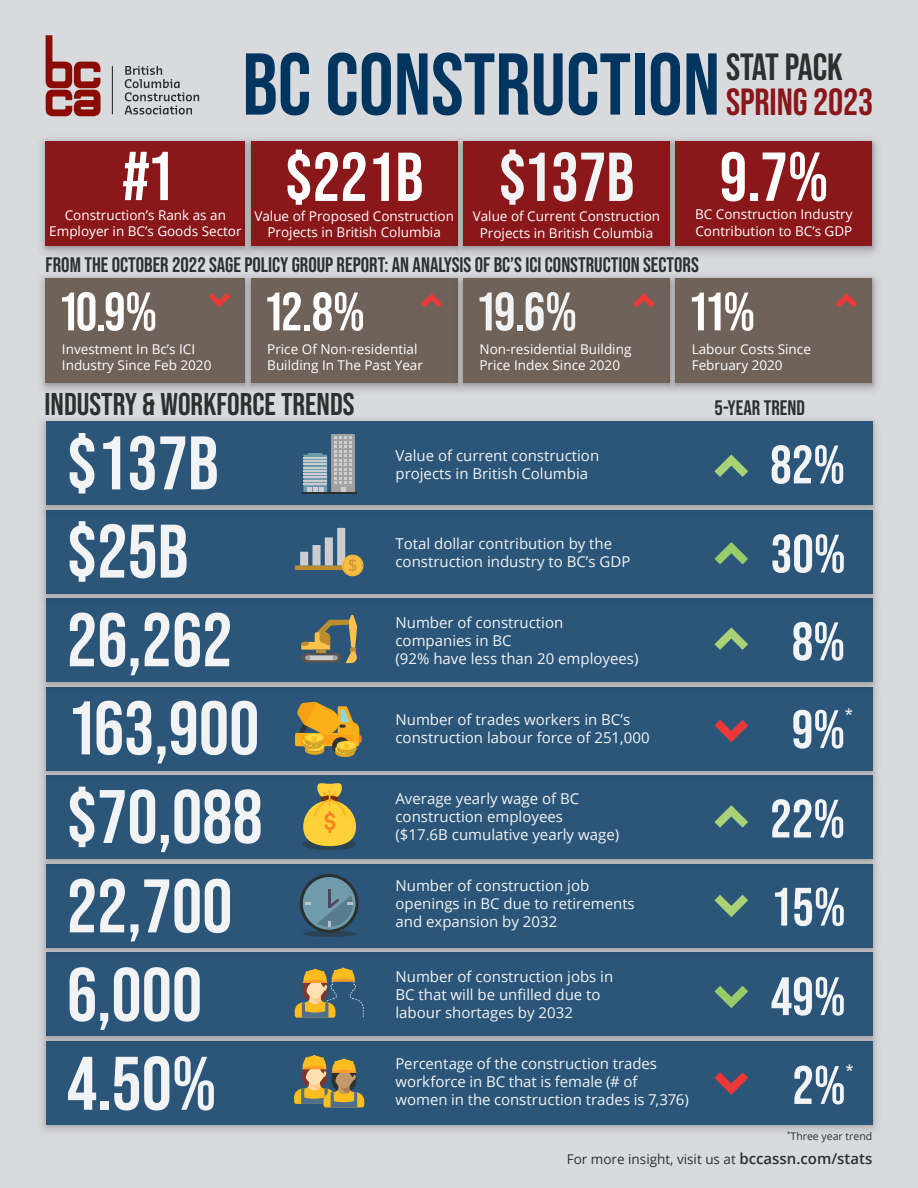
<style>
.page{position:relative;width:918px;height:1188px;background:#d9dade}
.page>*{position:absolute;margin:0;border:0;box-sizing:border-box;transform-origin:0 0}
.t1{font:87.45px "Bebas Neue";color:#003560}
.t2{font:75.75px "Bebas Neue";color:#f2f3f4}
.t3{font:69px "Bebas Neue";color:#fff}
.t4{font:69px "Bebas Neue";color:#f2f3f4}
.t5{font:54px "Bebas Neue";color:#f2f3f4}
.t6{font:54px "Bebas Neue";color:#fff}
.t7{font:37.95px "Bebas Neue";letter-spacing:-.005em;color:#8a1719}
.t8{font:37.95px "Bebas Neue";letter-spacing:-.025em;color:#2a312f}
.t9{font:31.5px "Bebas Neue";color:#2a312f}
.t10{font:21px "Bebas Neue";color:#2a312f}
.t11{font:18px "Bebas Neue";color:#f2f3f4}
.t12{font:15px/18px "Open Sans";color:#f2f3f4}
.t13{font:13.5px/16.2px "Open Sans";color:#fff}
.t14{font:13.5px "Open Sans";color:#2a312f}
.t15{font:10.5px "Open Sans";color:#2a312f}
.s1{font-weight:600;font-size:15px}
</style>
<div class="page">
<img style="left:41px;top:419px;width:836px;height:80px">
<div style="left:46px;top:421px;width:826px;height:84px;background:#2b5679"></div>
<div style="left:46px;top:598px;width:826px;height:84px;background:#2b5679"></div>
<img style="left:41px;top:1052px;width:836px;height:79px">
<div style="left:46px;top:1041px;width:826px;height:83px;background:#2b5679"></div>
<img style="left:41px;top:499px;width:836px;height:111px">
<img style="left:41px;top:507px;width:836px;height:93px">
<div style="left:46px;top:510px;width:826px;height:83px;background:#2b5679"></div>
<div style="left:46px;top:775px;width:826px;height:84px;background:#2b5679"></div>
<img style="left:41px;top:964px;width:836px;height:78px">
<div style="left:46px;top:952px;width:826px;height:84px;background:#2b5679"></div>
<img style="left:41px;top:853px;width:836px;height:111px">
<img style="left:41px;top:861px;width:836px;height:92px">
<div style="left:46px;top:864px;width:826px;height:83px;background:#2b5679"></div>
<img style="left:41px;top:676px;width:836px;height:111px">
<img style="left:41px;top:683px;width:836px;height:94px">
<div style="left:46px;top:687px;width:826px;height:83px;background:#2b5679"></div>
<svg style="left:301px;top:615px;width:56px;height:48px"></svg>
<div style="left:302px;top:838px;width:54px;height:12px;background:#2a4354;border-radius:50%"></div>
<svg style="left:303px;top:781px;width:53px;height:65px"></svg>
<svg style="left:295px;top:968px;width:69px;height:50px"></svg>
<div style="left:303px;top:931px;width:54px;height:6px;background:#2a4354;border-radius:50%"></div>
<svg style="left:301px;top:876px;width:56px;height:55px"></svg>
<div style="left:300px;top:874px;width:59px;height:59px;border:3px solid #2a312f;border-radius:50%"></div>
<svg style="left:306px;top:902px;width:5px;height:3px"></svg>
<svg style="left:317px;top:881px;width:36px;height:46px;background:#64889a"></svg>
<svg style="left:295px;top:701px;width:67px;height:56px"></svg>
<svg style="left:294px;top:1055px;width:70px;height:52px"></svg>
<hr style="left:295px;top:566px;width:55px;height:4px;background:#bc8d2d">
<svg style="left:300px;top:528px;width:63px;height:47px"></svg>
<svg style="left:303px;top:434px;width:52px;height:58px"></svg>
<hr style="left:301px;top:492px;width:56px;height:1px;background:#2a312f">
<svg style="left:714px;top:454px;width:34px;height:23px"></svg>
<svg style="left:714px;top:627px;width:34px;height:23px"></svg>
<svg style="left:714px;top:542px;width:34px;height:23px"></svg>
<svg style="left:714px;top:805px;width:34px;height:23px"></svg>
<svg style="left:714px;top:986px;width:34px;height:22px"></svg>
<svg style="left:714px;top:895px;width:34px;height:22px"></svg>
<svg style="left:714px;top:720px;width:34px;height:22px"></svg>
<svg style="left:714px;top:1072px;width:34px;height:23px"></svg>
<img style="left:41px;top:138px;width:196px;height:114px">
<div style="left:46px;top:141px;width:199px;height:105px;background:#8a1719"></div>
<img style="left:246px;top:138px;width:204px;height:114px">
<div style="left:251px;top:141px;width:206px;height:105px;background:#8a1719"></div>
<img style="left:450px;top:138px;width:212px;height:117px">
<img style="left:458px;top:138px;width:204px;height:114px">
<div style="left:463px;top:141px;width:207px;height:105px;background:#8a1719"></div>
<img style="left:671px;top:138px;width:206px;height:114px">
<div style="left:675px;top:141px;width:197px;height:105px;background:#8a1719"></div>
<img style="left:41px;top:275px;width:196px;height:114px">
<div style="left:46px;top:278px;width:199px;height:105px;background:#6e6259"></div>
<img style="left:246px;top:275px;width:204px;height:114px">
<div style="left:251px;top:278px;width:206px;height:105px;background:#6e6259"></div>
<div style="left:463px;top:278px;width:207px;height:105px;background:#6e6259"></div>
<img style="left:671px;top:275px;width:206px;height:114px">
<div style="left:675px;top:278px;width:197px;height:105px;background:#6e6259"></div>
<svg style="left:209px;top:293px;width:21px;height:15px"></svg>
<svg style="left:421px;top:293px;width:21px;height:15px"></svg>
<svg style="left:633px;top:293px;width:22px;height:15px"></svg>
<svg style="left:836px;top:293px;width:21px;height:15px"></svg>
<svg style="left:125px;top:66px;width:74px;height:49px"></svg>
<svg style="left:46px;top:35px;width:55px;height:81px"></svg>
<hr style="left:112px;top:66px;width:1px;height:48px;background:#2a312f">
<h1 class="t1" style="left:242px;top:35px;width:479px">BC CONSTRUCTION</h1>
<h3 class="t8" style="left:726px;top:46px;width:118px">STAT PACK</h3>
<h3 class="t7" style="left:726px;top:80px;width:149px">SPRING 2023</h3>
<h3 class="t3" style="left:122px;top:137px;width:54px">#1</h3>
<p class="t13" style="left:49px;top:207px;width:194px;text-align:center">Construction’s Rank as an<br>Employer in BC’s Goods Sector</p>
<h3 class="t3" style="left:285px;top:138px;width:140px">$221B</h3>
<p class="t13" style="left:254px;top:207px;width:201px;text-align:center">Value of Proposed Construction<br>Projects in British Columbia</p>
<h3 class="t4" style="left:499px;top:138px;width:137px">$137B</h3>
<p class="t13" style="left:473px;top:208px;width:189px;text-align:center">Value of Current Construction<br>Projects in British Columbia</p>
<h3 class="t3" style="left:720px;top:138px;width:110px">9.7%</h3>
<p class="t13" style="left:695px;top:206px;width:159px">BC Construction Industry<br>Contribution to BC’s GDP</p>
<h3 class="t10" style="left:46px;top:253px;width:655px">FROM THE OCTOBER 2022 SAGE POLICY GROUP REPORT: AN ANALYSIS OF BC’S ICI CONSTRUCTION SECTORS</h3>
<h3 class="t6" style="left:58px;top:281px;width:101px">10.9%</h3>
<p class="t13" style="left:62px;top:341px;width:151px">Investment In Bc’s ICI<br>Industry Since Feb 2020</p>
<h3 class="t5" style="left:475px;top:281px;width:103px">19.6%</h3>
<p class="t13" style="left:480px;top:341px;width:153px">Non-residential Building<br>Price Index Since 2020</p>
<h3 class="t6" style="left:687px;top:281px;width:69px">11%</h3>
<p class="t13" style="left:692px;top:341px;width:121px">Labour Costs Since<br>February 2020</p>
<h3 class="t6" style="left:263px;top:281px;width:103px">12.8%</h3>
<p class="t13" style="left:267px;top:341px;width:157px">Price Of Non-residential<br>Building In The Past Year</p>
<h3 class="t9" style="left:45px;top:387px;width:312px">INDUSTRY &amp; WORKFORCE TRENDS</h3>
<h3 class="t10" style="left:715px;top:396px;width:92px">5-YEAR TREND</h3>
<h2 class="t2" style="left:67px;top:420px;width:153px">$137B</h2>
<h2 class="t2" style="left:67px;top:509px;width:123px">$25B</h2>
<p class="t12" style="left:395px;top:446px;width:205px">Value of current construction projects in British Columbia</p>
<h3 class="t5" style="left:770px;top:434px;width:77px">82%</h3>
<p class="t12" style="left:395px;top:534px;width:236px">Total dollar contribution by the construction industry to BC’s GDP</p>
<h3 class="t5" style="left:771px;top:523px;width:77px">30%</h3>
<h2 class="t2" style="left:67px;top:597px;width:167px">26,262</h2>
<p class="t12" style="left:395px;top:613px;width:245px">Number of construction companies in BC<br>(92% have less than 20 employees)</p>
<h3 class="t5" style="left:792px;top:611px;width:55px">8%</h3>
<h2 class="t2" style="left:67px;top:685px;width:194px">163,900</h2>
<p class="t12" style="left:395px;top:710px;width:256px">Number of trades workers in BC’s construction labour force of 251,000</p>
<h3 class="t5" style="left:792px;top:699px;width:55px">9%</h3>
<p class="t11" style="left:845px;top:705px;width:9px">*</p>
<h2 class="t2" style="left:67px;top:774px;width:197px">$70,088</h2>
<p class="t12" style="left:395px;top:789px;width:225px">Average yearly wage of BC construction employees ($17.6B cumulative yearly wage)</p>
<h3 class="t5" style="left:770px;top:788px;width:77px">22%</h3>
<h2 class="t2" style="left:67px;top:863px;width:167px">22,700</h2>
<p class="t12" style="left:395px;top:877px;width:241px">Number of construction job openings in BC due to retirements and expansion by 2032</p>
<h3 class="t5" style="left:771px;top:876px;width:77px">15%</h3>
<h2 class="t2" style="left:67px;top:952px;width:137px">6,000</h2>
<p class="t12" style="left:395px;top:967px;width:219px">Number of construction jobs in<br>BC that will be unfilled due to labour shortages by 2032</p>
<h3 class="t5" style="left:771px;top:966px;width:77px">49%</h3>
<h2 class="t2" style="left:67px;top:1041px;width:151px">4.50%</h2>
<p class="t12" style="left:395px;top:1055px;width:295px">Percentage of the construction trades workforce in BC that is female (# of women in the construction trades is 7,376)</p>
<h3 class="t5" style="left:792px;top:1055px;width:55px">2%</h3>
<p class="t11" style="left:846px;top:1061px;width:9px">*</p>
<p class="t15" style="left:787px;top:1129px;width:87px"><sup>*</sup>Three year trend</p>
<p class="t14" style="left:567px;top:1150px;width:307px">For more insight, visit us at <span class="s1">bccassn.com/stats</span></p>
</div>
